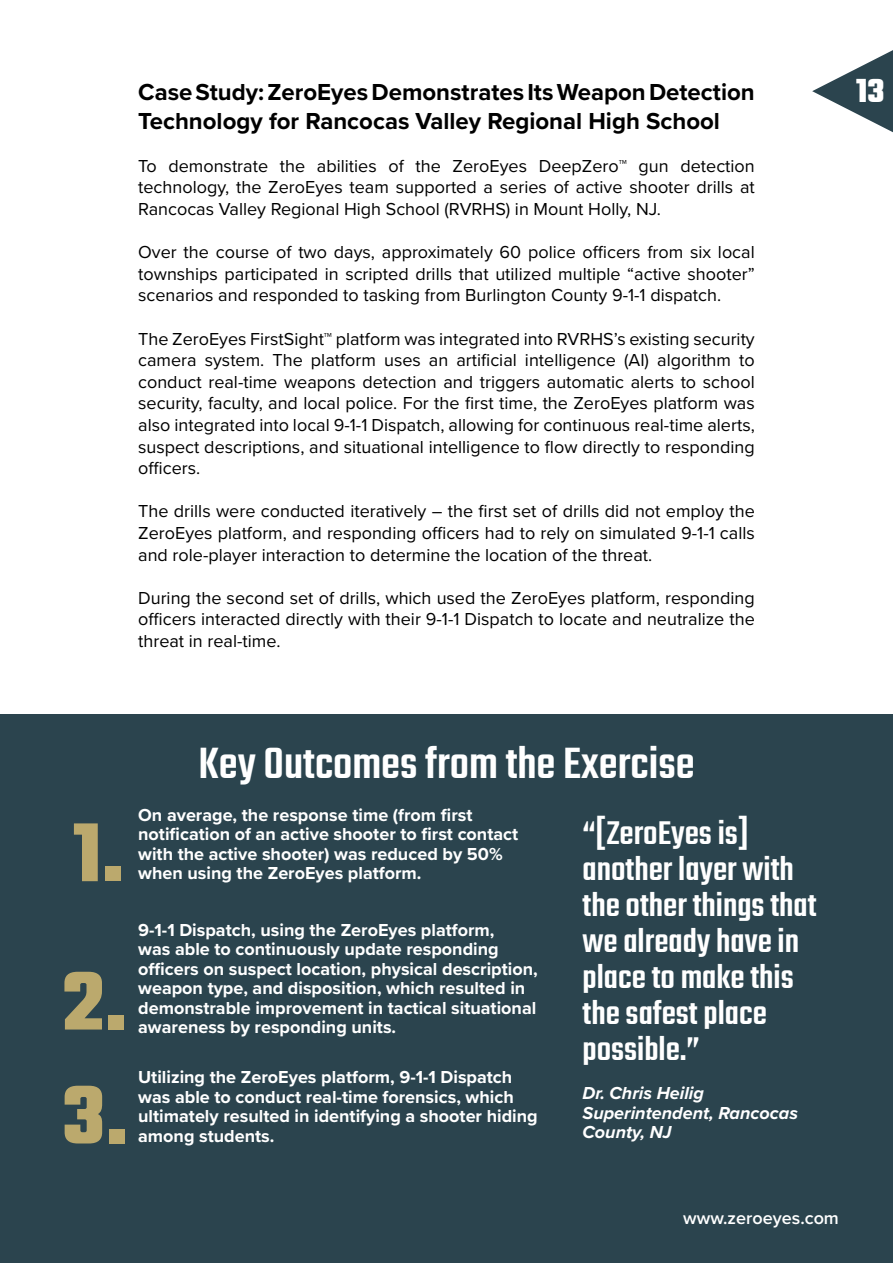
<style>
.page{position:relative;width:893px;height:1263px;background:#fff}
.page>*{position:absolute;margin:0;border:0;box-sizing:border-box;transform-origin:0 0}
.t1{font:700 90px/148.4px "Teko";color:#bba96d}
.t2{font:500 48px "Teko";color:#fff}
.t3{font:500 36px/36px "Teko";color:#fff}
.t4{font:700 36px "Teko";color:#fff}
.t5{font:700 24px/28.8px "Proxima Nova";color:#000}
.t6{font:18px/21.6px "Proxima Nova";color:#000;text-align:justify}
.t7{font:700 18px/19.5px "Proxima Nova";color:#fff}
.t8{font:italic 700 18px/19.5px "Proxima Nova";color:#fff}
.t9{font:600 18px "Proxima Nova";color:#fff}
</style>
<div class="page">
<div style="left:0;top:714px;width:893px;height:549px;background:#2b444e"></div>
<svg style="left:812px;top:50px;width:81px;height:82px"></svg>
<h3 class="t5" style="left:138px;top:77px;width:618px">Case Study: ZeroEyes Demonstrates Its Weapon Detection<br>Technology for Rancocas Valley Regional High School</h3>
<p class="t6" style="left:138px;top:154px;width:618px">To demonstrate the abilities of the ZeroEyes DeepZero™ gun detection technology, the ZeroEyes team supported a series of active shooter drills at Rancocas Valley Regional High School (RVRHS) in Mount Holly, NJ.</p>
<p class="t6" style="left:138px;top:241px;width:618px">Over the course of two days, approximately 60 police officers from six local townships participated in scripted drills that utilized multiple “active shooter” scenarios and responded to tasking from Burlington County 9-1-1 dispatch.</p>
<p class="t6" style="left:138px;top:327px;width:618px">The ZeroEyes FirstSight™ platform was integrated into RVRHS’s existing security camera system. The platform uses an artificial intelligence (AI) algorithm to conduct real-time weapons detection and triggers automatic alerts to school security, faculty, and local police. For the first time, the ZeroEyes platform was also integrated into local 9-1-1 Dispatch, allowing for continuous real-time alerts, suspect descriptions, and situational intelligence to flow directly to responding officers.</p>
<p class="t6" style="left:138px;top:500px;width:618px">The drills were conducted iteratively – the first set of drills did not employ the ZeroEyes platform, and responding officers had to rely on simulated 9-1-1 calls and role-player interaction to determine the location of the threat.</p>
<p class="t6" style="left:138px;top:586px;width:618px">During the second set of drills, which used the ZeroEyes platform, responding officers interacted directly with their 9-1-1 Dispatch to locate and neutralize the threat in real-time.</p>
<h3 class="t4" style="left:856px;top:67px;width:30px">13</h3>
<h1 class="t1" style="left:62px;top:785px;width:66px">1.<br>2.</h1>
<h1 class="t1" style="left:62px;top:1047px;width:67px">3.</h1>
<h2 class="t2" style="left:198px;top:736px;width:498px">Key Outcomes from the Exercise</h2>
<p class="t7" style="left:138px;top:805px;width:382px">On average, the response time (from first notification of an active shooter to first contact with the active shooter) was reduced by 50% when using the ZeroEyes platform.</p>
<h3 class="t3" style="left:583px;top:818px;width:235px">“[ZeroEyes is] another layer with the other things that we already have in place to make this the safest place possible.”</h3>
<p class="t8" style="left:583px;top:1083px;width:217px">Dr. Chris Heilig<br>Superintendent, Rancocas<br>County, NJ</p>
<p class="t7" style="left:138px;top:919px;width:401px">9-1-1 Dispatch, using the ZeroEyes platform,<br>was able to continuously update responding officers on suspect location, physical description, weapon type, and disposition, which resulted in demonstrable improvement in tactical situational awareness by responding units.</p>
<p class="t7" style="left:138px;top:1067px;width:401px">Utilizing the ZeroEyes platform, 9-1-1 Dispatch was able to conduct real-time forensics, which ultimately resulted in identifying a shooter hiding among students.</p>
<p class="t9" style="left:683px;top:1205px;width:157px">www.zeroeyes.com</p>
</div>
